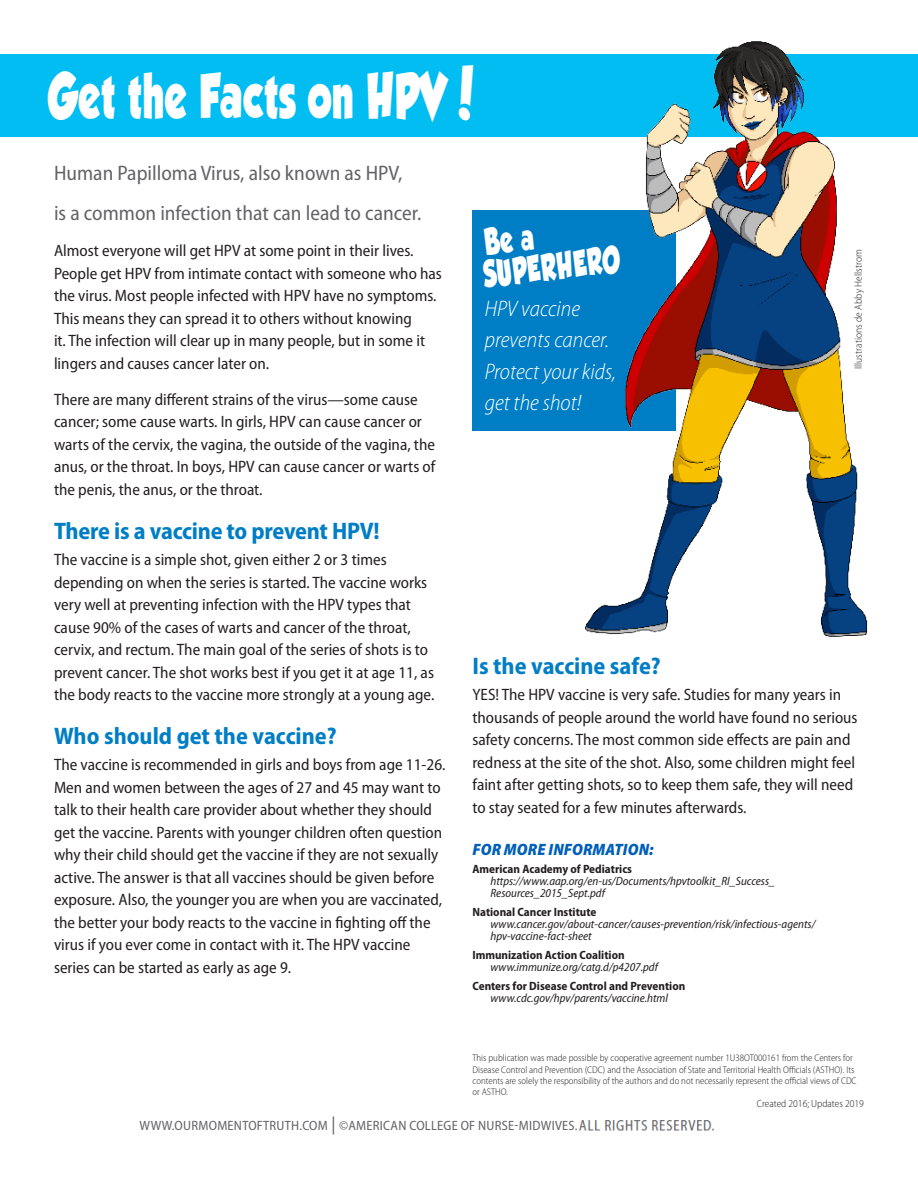
<style>
.page{position:relative;width:918px;height:1188px;background:#fff}
.page>*{position:absolute;margin:0;border:0;box-sizing:border-box;transform-origin:0 0}
.t1{font:56.4px "GROBOLD";letter-spacing:.03em;color:#fff;scale:.65 1}
.t2{font:33px "GROBOLD";color:#fff;scale:.65 1}
.Subhead_DkBlue{font:700 semi-condensed 24px "Myriad Pro";letter-spacing:-.01em;color:#007ec5}
.body_text{font:italic 300 semi-condensed 22.5px/31.5px "Myriad Pro";color:#fff}
.Intro_Paragraph{font:semi-condensed 21px "Myriad Pro";color:#636366}
.body_text-2{font:semi-condensed 16.5px/22.5px "Myriad Pro";color:#231f20}
.Subhead_11pt{font:italic 900 semi-condensed 16.5px "Myriad Pro";letter-spacing:.01em;color:#005fb9}
.t3{font:semi-condensed 13.5px "Myriad Pro";letter-spacing:.02em;color:#636366}
.References_no_bullet{font:italic semi-condensed 12px/12px "Myriad Pro";color:#231f20}
.References_no_bullet-2{font:700 semi-condensed 12px/12px "Myriad Pro";color:#231f20;text-align:center}
.credit{font:300 semi-condensed 10.5px "Myriad Pro";letter-spacing:.005em;color:#231f20}
.credit-2{font:300 semi-condensed 9.75px/11.2px "Myriad Pro";color:#231f20}
.s1{font-weight:700;font-style:normal}
.s2{font-weight:400;font-style:italic}
.s3{font-size:18px}
</style>
<div class="page">
<div style="left:473px;top:210px;width:203px;height:221px;background:#007ec5"></div>
<div style="left:0;top:55px;width:918px;height:82px;background:#01bdf2"></div>
<img style="left:570px;top:41px;width:316px;height:596px">
<img style="left:578px;top:1120px;width:135px;height:11px">
<p class="t1" style="left:48px;top:62px;width:660px">Get the Facts on HPV!</p>
<p class="Intro_Paragraph" style="left:54px;top:162px;width:350px">Human Papilloma Virus, also known as HPV,</p>
<p class="Intro_Paragraph" style="left:54px;top:202px;width:369px">is a common infection that can lead to cancer.</p>
<p class="body_text-2" style="left:54px;top:240px;width:389px">Almost everyone will get HPV at some point in their lives.<br>People get HPV from intimate contact with someone who has the virus. Most people infected with HPV have no symptoms.<br>This means they can spread it to others without knowing<br>it. The infection will clear up in many people, but in some it lingers and causes cancer later on.</p>
<p class="body_text-2" style="left:54px;top:388px;width:383px">There are many different strains of the virus—some cause cancer; some cause warts. In girls, HPV can cause cancer or warts of the cervix, the vagina, the outside of the vagina, the anus, or the throat. In boys, HPV can cause cancer or warts of the penis, the anus, or the throat.</p>
<p class="Subhead_DkBlue" style="left:54px;top:518px;width:327px">There is a vaccine to prevent HPV!</p>
<p class="body_text-2" style="left:54px;top:549px;width:382px">The vaccine is a simple shot, given either 2 or 3 times depending on when the series is started. The vaccine works very well at preventing infection with the HPV types that cause 90% of the cases of warts and cancer of the throat, cervix, and rectum. The main goal of the series of shots is to prevent cancer. The shot works best if you get it at age 11, as the body reacts to the vaccine more strongly at a young age.</p>
<p class="Subhead_DkBlue" style="left:54px;top:723px;width:284px">Who should get the vaccine?</p>
<p class="body_text-2" style="left:54px;top:754px;width:393px">The vaccine is recommended in girls and boys from age 11-26.<br>Men and women between the ages of 27 and 45 may want to talk to their health care provider about whether they should get the vaccine. Parents with younger children often question why their child should get the vaccine if they are not sexually active. The answer is that all vaccines should be given before exposure. Also, the younger you are when you are vaccinated, the better your body reacts to the vaccine in fighting off the virus if you ever come in contact with it. The HPV vaccine series can be started as early as age 9.</p>
<p class="t2" style="left:482px;top:254px;width:212px;rotate:-6deg">SUPERHERO</p>
<p class="body_text" style="left:485px;top:293px;width:133px">HPV vaccine prevents cancer.<br>Protect your kids, get the shot!</p>
<p class="credit" style="left:853px;top:369px;width:122px;rotate:-90deg">Illustrations de Abby Hellstrom</p>
<p class="Subhead_DkBlue" style="left:472px;top:653px;width:190px">Is the vaccine safe?</p>
<p class="body_text-2" style="left:472px;top:684px;width:387px">YES! The HPV vaccine is very safe. Studies for many years in thousands of people around the world have found no serious safety concerns. The most common side effects are pain and redness at the site of the shot. Also, some children might feel faint after getting shots, so to keep them safe, they will need to stay seated for a few minutes afterwards.</p>
<p class="Subhead_11pt" style="left:473px;top:838px;width:182px">FOR MORE INFORMATION:</p>
<p class="References_no_bullet" style="left:490px;top:864px;width:286px;text-indent:-18px"><span class="s1">American Academy of Pediatrics </span>https://www.aap.org/en-us/Documents/hpvtoolkit_RI_Success_<br>Resources_2015_Sept.pdf</p>
<p class="References_no_bullet" style="left:490px;top:906px;width:326px;text-indent:-18px"><span class="s1">National Cancer Institute </span>www.cancer.gov/about-cancer/causes-prevention/risk/infectious-agents/ hpv-vaccine-fact-sheet</p>
<p class="References_no_bullet" style="left:490px;top:949px;width:169px;text-indent:-18px"><span class="s1">Immunization Action Coalition </span>www.immunize.org/catg.d/p4207.pdf</p>
<p class="References_no_bullet-2" style="left:472px;top:980px;width:214px">Centers for Disease Control and Prevention <span class="s2">www.cdc.gov/hpv/parents/vaccine.html</span></p>
<p class="credit-2" style="left:472px;top:1053px;width:386px">This publication was made possible by cooperative agreement number 1U38OT000161 from the Centers for Disease Control and Prevention (CDC) and the Association of State and Territorial Health Officials (ASTHO). Its contents are solely the responsibility of the authors and do not necessarily represent the official views of CDC or ASTHO.</p>
<p class="credit" style="left:757px;top:1098px;width:109px">Created 2016; Updates 2019</p>
<p class="t3" style="left:140px;top:1118px;width:640px">WWW.OURMOMENTOFTRUTH.COM <span class="s3">|</span> ©AMERICAN COLLEGE OF NURSE-MIDWIVES. TODOS LOS DERECHOS RESERVADOS.</p>
</div>
